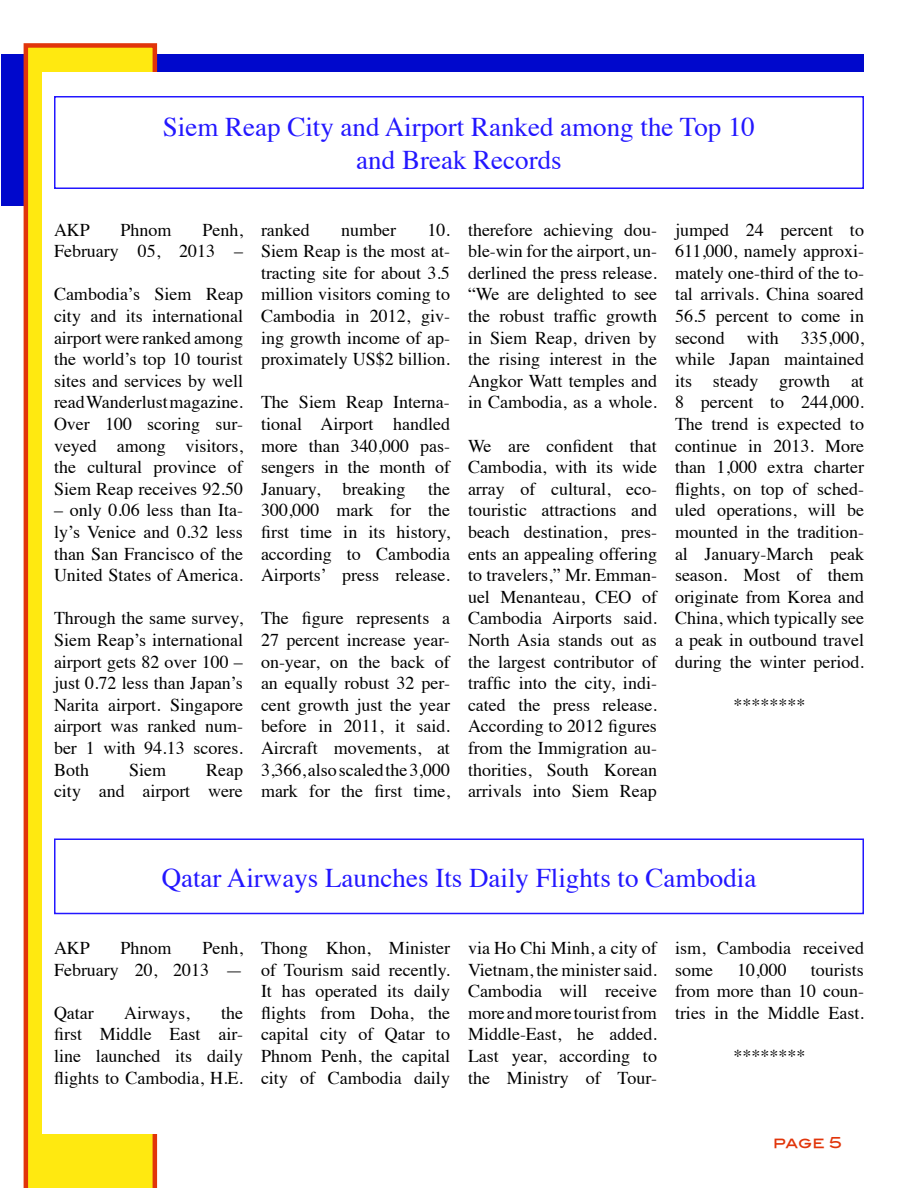
<style>
.page{position:relative;width:918px;height:1188px;background:#fff}
.page>*{position:absolute;margin:0;border:0;box-sizing:border-box;transform-origin:0 0}
.t1{font:27px/32.4px "Times";color:#2317ff;text-align:center}
.t2{font:18px/21.6px "Times";color:#000;text-align:justify}
.t3{font:15px "Blair Md ITCTT Medium";color:#e1350a}
</style>
<div class="page">
<div style="left:1px;top:54px;width:863px;height:152px;background:#0008cc"></div>
<svg style="left:24px;top:43px;width:133px;height:1145px;background:#f9c80f"></svg>
<div style="left:42px;top:72px;width:830px;height:1062px;background:#fff"></div>
<div style="left:54px;top:96px;width:810px;height:93px;border:2px solid #2317ff"></div>
<div style="left:54px;top:838px;width:810px;height:76px;border:2px solid #2317ff"></div>
<h1 class="t1" style="left:163px;top:109px;width:594px">Siem Reap City and Airport Ranked among the Top 10 and Break Records</h1>
<p class="t2" style="left:54px;top:217px;width:191px;text-align:right">Penh,<br>February 05, 2013 –</p>
<p class="t2" style="left:54px;top:282px;width:191px">Cambodia’s Siem Reap city and its international airport were ranked among the world’s top 10 tourist sites and services by well read Wanderlust magazine.<br>Over 100 scoring sur&shy;veyed among visitors, the cultural province of Siem Reap receives 92.50</p>
<p class="t2" style="left:54px;top:498px;width:191px">– only 0.06 less than Ita&shy;ly’s Venice and 0.32 less than San Francisco of the United States of America.</p>
<p class="t2" style="left:54px;top:606px;width:191px">Through the same survey, Siem Reap’s international airport gets 82 over 100 – just 0.72 less than Japan’s Narita airport. Singapore airport was ranked num&shy;ber 1 with 94.13 scores.<br>Both</p>
<p class="t2" style="left:54px;top:217px;width:37px">AKP</p>
<p class="t2" style="left:120px;top:217px;width:53px">Phnom</p>
<p class="t2" style="left:129px;top:757px;width:39px">Siem</p>
<p class="t2" style="left:54px;top:757px;width:191px;text-align:right">Reap<br>city and airport were</p>
<p class="t2" style="left:261px;top:217px;width:50px">ranked</p>
<p class="t2" style="left:341px;top:217px;width:56px">number</p>
<p class="t2" style="left:261px;top:217px;width:190px;text-indent:166px">10.<br>Siem Reap is the most at&shy;tracting site for about 3.5 million visitors coming to Cambodia in 2012, giv&shy;ing growth income of ap&shy;proximately US$2 billion.</p>
<p class="t2" style="left:261px;top:390px;width:191px">The Siem Reap Interna&shy;tional Airport handled more than 340,000 pas&shy;sengers in the month of January, breaking the 300,000 mark for the first time in its history, according to Cambodia Airports’ press release.</p>
<p class="t2" style="left:261px;top:606px;width:191px">The figure represents a 27 percent increase year&shy;on-year, on the back of an equally robust 32 per&shy;cent growth just the year before in 2011, it said.<br>Aircraft movements, at 3,366, also scaled the 3,000 mark for the first time,</p>
<p class="t2" style="left:468px;top:217px;width:191px">therefore achieving dou&shy;ble-win for the airport, un&shy;derlined the press release. “We are delighted to see the robust traffic growth in Siem Reap, driven by the rising interest in the Angkor Watt temples and in Cambodia, as a whole.</p>
<p class="t2" style="left:468px;top:433px;width:191px">We are confident that Cambodia, with its wide array of cultural, eco&shy;touristic attractions and beach destination, pres&shy;ents an appealing offering to travelers,” Mr. Emman&shy;uel Menanteau, CEO of Cambodia Airports said.<br>North Asia stands out as the largest contributor of traffic into the city, indi&shy;cated the press release.<br>According to 2012 figures from the Immigration au&shy;thorities, South Korean arrivals into Siem Reap</p>
<p class="t2" style="left:675px;top:217px;width:191px">jumped 24 percent to 611,000, namely approxi&shy;mately one-third of the to&shy;tal arrivals. China soared 56.5 percent to come in second with 335,000, while Japan maintained its steady growth at 8 percent to 244,000.<br>The trend is expected to continue in 2013. More than 1,000 extra charter flights, on top of sched&shy;uled operations, will be mounted in the tradition&shy;al January-March peak season. Most of them originate from Korea and China, which typically see a peak in outbound travel during the winter period.</p>
<p class="t2" style="left:734px;top:692px;width:73px">********</p>
<h1 class="t1" style="left:162px;top:859px;width:596px">Qatar Airways Launches Its Daily Flights to Cambodia</h1>
<p class="t2" style="left:54px;top:936px;width:190px;text-align:right">Penh,<br>February 20, 2013 —</p>
<p class="t2" style="left:54px;top:1000px;width:41px">Qatar</p>
<p class="t2" style="left:124px;top:1000px;width:67px">Airways,</p>
<p class="t2" style="left:54px;top:936px;width:37px">AKP</p>
<p class="t2" style="left:120px;top:936px;width:53px">Phnom</p>
<p class="t2" style="left:54px;top:1000px;width:190px;text-indent:167px">the first Middle East air&shy;line launched its daily flights to Cambodia, H.E.</p>
<p class="t2" style="left:261px;top:936px;width:191px">Thong Khon, Minister of Tourism said recently.<br>It has operated its daily flights from Doha, the capital city of Qatar to Phnom Penh, the capital city of Cambodia daily</p>
<p class="t2" style="left:468px;top:936px;width:191px">via Ho Chi Minh, a city of Vietnam, the minister said.<br>Cambodia will receive more and more tourist from Middle-East, he added.<br>Last year, according to the Ministry of Tour-</p>
<p class="t2" style="left:675px;top:936px;width:191px">ism, Cambodia received some</p>
<p class="t2" style="left:675px;top:957px;width:191px;text-indent:136px">tourists from more than 10 coun&shy;tries in the Middle East.</p>
<p class="t2" style="left:734px;top:1044px;width:73px">********</p>
<p class="t2" style="left:737px;top:957px;width:51px">10,000</p>
<p class="t3" style="left:773px;top:1131px;width:71px">page 5</p>
</div>
